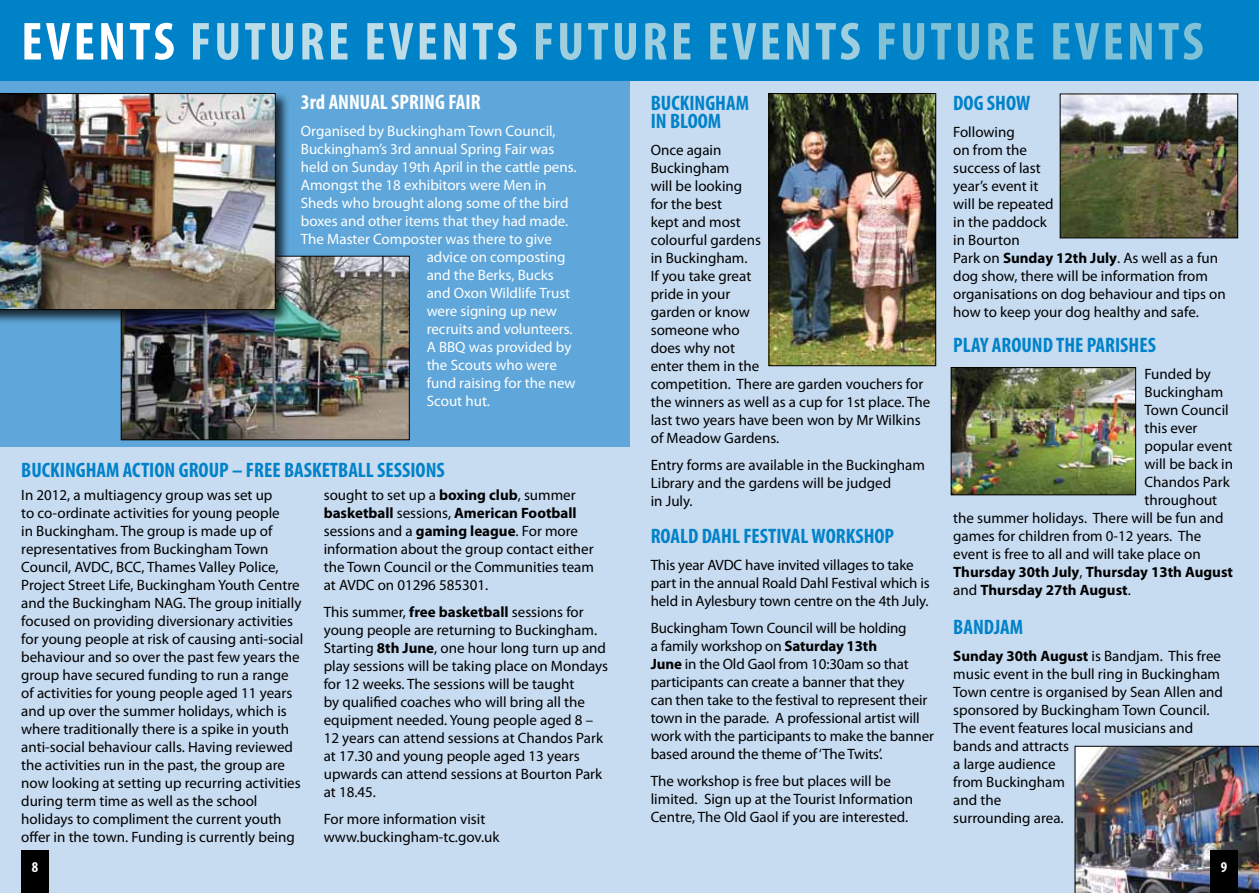
<style>
.page{position:relative;width:1259px;height:893px;background:#fff}
.page>*{position:absolute;margin:0;border:0;box-sizing:border-box;transform-origin:0 0}
.t1{font:700 condensed 54px "Myriad Pro";letter-spacing:.06em;color:#bcdce8}
.t2{font:700 condensed 21px/18px "Myriad Pro";color:#0082c9}
.t3{font:700 condensed 21px "Myriad Pro";color:#fff}
.t4{font:15px/18px "Myriad Pro";color:#000}
.t5{font:15px "Myriad Pro";color:#fff}
.t6{font:700 15px "Myriad Pro";color:#000}
.t7{font:700 condensed 15px "Myriad Pro";color:#fff}
.s1{color:#fff}
.s2{color:#9fcedf}
.s3{color:#81c1d6}
.s4{font-weight:700}
.s5{font-weight:400}
</style>
<div class="page">
<div style="left:0;top:371px;width:630px;height:522px;background:#c7dbf1"></div>
<div style="left:0;top:76px;width:629px;height:370px;background:#5fa7db"></div>
<div style="left:21px;top:850px;width:28px;height:43px;background:#000"></div>
<div style="left:630px;top:81px;width:629px;height:812px;background:#c7dbf1"></div>
<div style="left:0;top:0;width:1259px;height:81px;background:#0082c9"></div>
<img style="left:123px;top:258px;width:285px;height:180px">
<div style="left:121px;top:256px;width:289px;height:184px;border:1px solid #000"></div>
<div style="left:0;top:91px;width:290px;height:233px;background:#000;opacity:.75"></div>
<img style="left:0;top:93px;width:276px;height:217px">
<img style="left:770px;top:95px;width:164px;height:269px">
<div style="left:768px;top:93px;width:168px;height:273px;border:1px solid #000"></div>
<img style="left:1061px;top:96px;width:175px;height:140px">
<div style="left:1059px;top:94px;width:179px;height:144px;border:1px solid #000"></div>
<img style="left:952px;top:369px;width:182px;height:124px">
<div style="left:950px;top:367px;width:186px;height:128px;border:1px solid #000"></div>
<img style="left:1074px;top:746px;width:185px;height:147px">
<div style="left:1210px;top:850px;width:27px;height:43px;background:#000"></div>
<h1 class="t1" style="left:21px;top:8px;width:1184px"><span class="s1">EVENTS</span> FUTURE EVENTS <span class="s2">FUTURE EVENTS</span> <span class="s3">FUTURE EVENTS</span></h1>
<h2 class="t3" style="left:301px;top:89px;width:181px">3rd ANNUAL SPRING FAIR</h2>
<p class="t5" style="left:301px;top:122px;width:256px">Organised by Buckingham Town Council,</p>
<p class="t5" style="left:301px;top:140px;width:255px">Buckingham’s 3rd annual Spring Fair was</p>
<p class="t5" style="left:301px;top:158px;width:277px">held on Sunday 19th April in the cattle pens.</p>
<p class="t5" style="left:301px;top:176px;width:247px">Amongst the 18 exhibitors were Men in</p>
<p class="t5" style="left:301px;top:194px;width:269px">Sheds who brought along some of the bird</p>
<p class="t5" style="left:301px;top:212px;width:269px">boxes and other items that they had made.</p>
<p class="t5" style="left:301px;top:230px;width:252px">The Master Composter was there to give</p>
<p class="t5" style="left:427px;top:248px;width:140px">advice on composting</p>
<p class="t5" style="left:427px;top:266px;width:129px">and the Berks, Bucks</p>
<p class="t5" style="left:427px;top:284px;width:145px">and Oxon Wildlife Trust</p>
<p class="t5" style="left:427px;top:302px;width:132px">were signing up new</p>
<p class="t5" style="left:427px;top:320px;width:148px">recruits and volunteers.</p>
<p class="t5" style="left:427px;top:338px;width:146px">A BBQ was provided by</p>
<p class="t5" style="left:427px;top:356px;width:132px">the Scouts who were</p>
<p class="t5" style="left:427px;top:374px;width:150px">fund raising for the new</p>
<p class="t5" style="left:427px;top:392px;width:65px">Scout hut.</p>
<h2 class="t2" style="left:21px;top:460px;width:425px">BUCKINGHAM ACTION GROUP – FREE BASKETBALL SESSIONS</h2>
<p class="t4" style="left:21px;top:486px;width:283px">In 2012, a multiagency group was set up<br>to co-ordinate activities for young people<br>in Buckingham. The group is made up of representatives from Buckingham Town Council, AVDC, BCC, Thames Valley Police, Project Street Life, Buckingham Youth Centre and the Buckingham NAG. The group initially focused on providing diversionary activities for young people at risk of causing anti-social behaviour and so over the past few years the group have secured funding to run a range of activities for young people aged 11 years and up over the summer holidays, which is where traditionally there is a spike in youth anti-social behaviour calls. Having reviewed the activities run in the past, the group are now looking at setting up recurring activities during term time as well as the school holidays to compliment the current youth offer in the town. Funding is currently being</p>
<p class="t4" style="left:324px;top:486px;width:272px">sought to set up a <span class="s4">boxing club</span>, summer <span class="s4">basketball</span> sessions, <span class="s4">American Football </span>sessions and a <span class="s4">gaming league</span>. For more information about the group contact either the Town Council or the Communities team at AVDC on 01296 585301.</p>
<p class="t4" style="left:324px;top:603px;width:286px">This summer, <span class="s4">free basketball</span> sessions for young people are returning to Buckingham.<br>Starting <span class="s4">8th June</span>, one hour long turn up and play sessions will be taking place on Mondays for 12 weeks. The sessions will be taught<br>by qualified coaches who will bring all the equipment needed. Young people aged 8 – 12 years can attend sessions at Chandos Park at 17.30 and young people aged 13 years upwards can attend sessions at Bourton Park at 18.45.</p>
<p class="t4" style="left:324px;top:810px;width:177px">For more information visit www.buckingham-tc.gov.uk</p>
<p class="t7" style="left:32px;top:857px;width:8px">8</p>
<h2 class="t2" style="left:651px;top:93px;width:100px">BUCKINGHAM<br>IN BLOOM</h2>
<p class="t4" style="left:651px;top:140px;width:281px">Once again<br>Buckingham<br>will be looking<br>for the best<br>kept and most<br>colourful gardens<br>in Buckingham.<br>If you take great<br>pride in your<br>garden or know<br>someone who<br>does why not<br>enter them in the<br>competition. There are garden vouchers for the winners as well as a cup for 1st place. The last two years have been won by Mr Wilkins of Meadow Gardens.</p>
<p class="t4" style="left:651px;top:455px;width:276px">Entry forms are available in the Buckingham<br>Library and the gardens will be judged<br>in July.</p>
<h2 class="t2" style="left:651px;top:526px;width:245px">ROALD DAHL FESTIVAL WORKSHOP</h2>
<p class="t4" style="left:651px;top:556px;width:280px">This year AVDC have invited villages to take part in the annual Roald Dahl Festival which is held in Aylesbury town centre on the 4th July.</p>
<p class="t4" style="left:651px;top:619px;width:285px">Buckingham Town Council will be holding<br>a family workshop on <span class="s4">Saturday 13th<br>June</span> in the Old Gaol from 10:30am so that participants can create a banner that they<br>can then take to the festival to represent their town in the parade. A professional artist will work with the participants to make the banner based around the theme of ‘The Twits’.</p>
<p class="t4" style="left:651px;top:772px;width:264px">The workshop is free but places will be limited. Sign up at the Tourist Information<br>Centre, The Old Gaol if you are interested.</p>
<h2 class="t2" style="left:953px;top:93px;width:79px">DOG SHOW</h2>
<p class="t4" style="left:953px;top:122px;width:274px">Following<br>on from the<br>success of last<br>year’s event it<br>will be repeated<br>in the paddock<br>in Bourton<br>Park on <span class="s4">Sunday 12th July</span>. As well as a fun dog show, there will be information from organisations on dog behaviour and tips on how to keep your dog healthy and safe.</p>
<h2 class="t2" style="left:953px;top:335px;width:204px">PLAY AROUND THE PARISHES</h2>
<p class="t4" style="left:1144px;top:364px;width:68px">Funded by</p>
<p class="t4" style="left:1144px;top:382px;width:80px">Buckingham</p>
<p class="t4" style="left:1144px;top:400px;width:86px">Town Council</p>
<p class="t4" style="left:1144px;top:418px;width:54px">this ever</p>
<p class="t4" style="left:1144px;top:436px;width:89px">popular event</p>
<p class="t4" style="left:1144px;top:454px;width:90px">will be back in</p>
<p class="t4" style="left:1144px;top:472px;width:87px">Chandos Park</p>
<p class="t4" style="left:1144px;top:490px;width:74px">throughout</p>
<p class="t4" style="left:953px;top:508px;width:272px">the summer holidays. There will be fun and</p>
<p class="t4" style="left:953px;top:526px;width:249px">games for children from 0-12 years. The</p>
<p class="t4" style="left:953px;top:544px;width:249px">event is free to all and will take place on</p>
<p class="t6" style="left:953px;top:562px;width:281px">Thursday 30th July<span class="s5">,</span> Thursday 13th August</p>
<p class="t6" style="left:953px;top:580px;width:179px"><span class="s5">and</span> Thursday 27th August<span class="s5">.</span></p>
<h2 class="t2" style="left:953px;top:618px;width:72px">BANDJAM</h2>
<p class="t4" style="left:953px;top:647px;width:271px"><span class="s4">Sunday 30th August</span> is Bandjam. This free music event in the bull ring in Buckingham<br>Town centre is organised by Sean Allen and sponsored by Buckingham Town Council.<br>The event features local musicians and bands and attracts<br>a large audience<br>from Buckingham<br>and the<br>surrounding area.</p>
<p class="t7" style="left:1220px;top:857px;width:8px">9</p>
</div>
